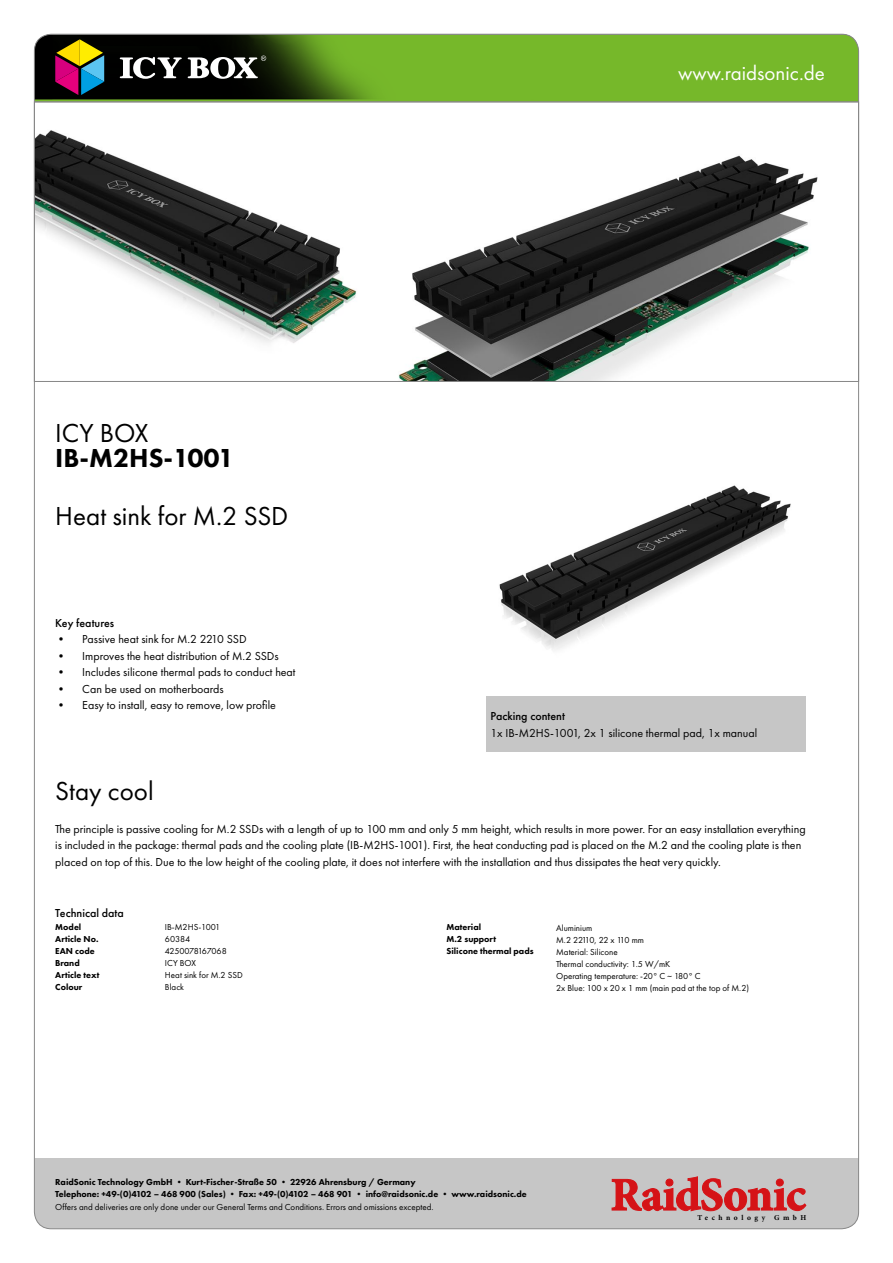
<style>
.page{position:relative;width:893px;height:1263px;background:#fff}
.page>*{position:absolute;margin:0;border:0;box-sizing:border-box;transform-origin:0 0}
.t1{font:27px "Futura PT";color:#000}
.t2{font:800 27px "Futura PT";color:#000}
.t3{font:21px "Futura PT";color:#fff}
.t4{font:12px/16.5px "Futura PT";color:#000}
.t5{font:500 12px "Futura PT";color:#000}
.t6{font:9px/12px "Futura PT";color:#000}
.t7{font:800 9px/12px "Futura PT";color:#000}
.t8{font:700 7.5px "Minion Pro";letter-spacing:.47em;color:#000}
</style>
<div class="page">
<svg style="left:36px;top:102px;width:821px;height:280px"></svg>
<img style="left:499px;top:485px;width:292px;height:165px">
<div style="left:34px;top:1159px;width:825px;height:70px;background:#c6c6c6"></div>
<svg style="left:612px;top:1176px;width:194px;height:35px"></svg>
<svg style="left:34px;top:34px;width:825px;height:68px;background:#5c8d24"></svg>
<svg style="left:120px;top:56px;width:146px;height:23px"></svg>
<svg style="left:55px;top:39px;width:49px;height:56px;background:#755b4e"></svg>
<div style="left:486px;top:696px;width:320px;height:55px;background:#c6c6c6"></div>
<h1 class="t1" style="left:55px;top:417px;width:95px">ICY BOX</h1>
<h1 class="t2" style="left:55px;top:441px;width:181px">IB-M2HS-1001</h1>
<h1 class="t1" style="left:55px;top:499px;width:235px">Heat sink for M.2 SSD</h1>
<p class="t5" style="left:55px;top:616px;width:60px">Key features</p>
<p class="t4" style="left:55px;top:631px;width:193px">• Passive heat sink for M.2 2210 SSD</p>
<p class="t4" style="left:55px;top:647px;width:225px">• Improves the heat distribution of M.2 SSDs</p>
<p class="t4" style="left:55px;top:664px;width:242px">• Includes silicone thermal pads to conduct heat</p>
<p class="t4" style="left:55px;top:680px;width:170px">• Can be used on motherboards</p>
<p class="t4" style="left:55px;top:697px;width:222px">• Easy to install, easy to remove, low profile</p>
<h2 class="t3" style="left:678px;top:60px;width:148px">www.raidsonic.de</h2>
<p class="t5" style="left:490px;top:709px;width:76px">Packing content</p>
<p class="t4" style="left:490px;top:724px;width:268px">1x IB-M2HS-1001, 2x 1 silicone thermal pad, 1x manual</p>
<h1 class="t1" style="left:55px;top:775px;width:100px">Stay cool</h1>
<p class="t4" style="left:55px;top:820px;width:752px">The principle is passive cooling for M.2 SSDs with a length of up to 100 mm and only 5 mm height, which results in more power. For an easy installation everything is included in the package: thermal pads and the cooling plate (IB-M2HS-1001). First, the heat conducting pad is placed on the M.2 and the cooling plate is then placed on top of this. Due to the low height of the cooling plate, it does not interfere with the installation and thus dissipates the heat very quickly.</p>
<p class="t5" style="left:55px;top:906px;width:70px">Technical data</p>
<p class="t7" style="left:55px;top:921px;width:46px">Model<br>Article No.<br>EAN code<br>Brand<br>Article text<br>Colour</p>
<p class="t6" style="left:165px;top:921px;width:79px">IB-M2HS-1001<br>60384<br>4250078167068<br>ICY BOX<br>Heat sink for M.2 SSD<br>Black</p>
<p class="t7" style="left:446px;top:921px;width:89px">Material<br>M.2 support<br>Silicone thermal pads</p>
<p class="t6" style="left:556px;top:922px;width:194px">Aluminium<br>M.2 22110, 22 x 110 mm<br>Material: Silicone<br>Thermal conductivity: 1.5 W/mK<br>Operating temperature: -20° C ~ 180° C<br>2x Blue: 100 x 20 x 1 mm (main pad at the top of M.2)</p>
<p class="t7" style="left:55px;top:1175px;width:473px">RaidSonic Technology GmbH • Kurt-Fischer-Straße 50 • 22926 Ahrensburg / Germany<br>Telephone: +49-(0)4102 – 468 900 (Sales) • Fax: +49-(0)4102 – 468 901 • info@raidsonic.de • www.raidsonic.de</p>
<p class="t6" style="left:55px;top:1201px;width:380px">Offers and deliveries are only done under our General Terms and Conditions. Errors and omissions excepted.</p>
<p class="t8" style="left:697px;top:1212px;width:110px">Technology GmbH</p>
</div>
